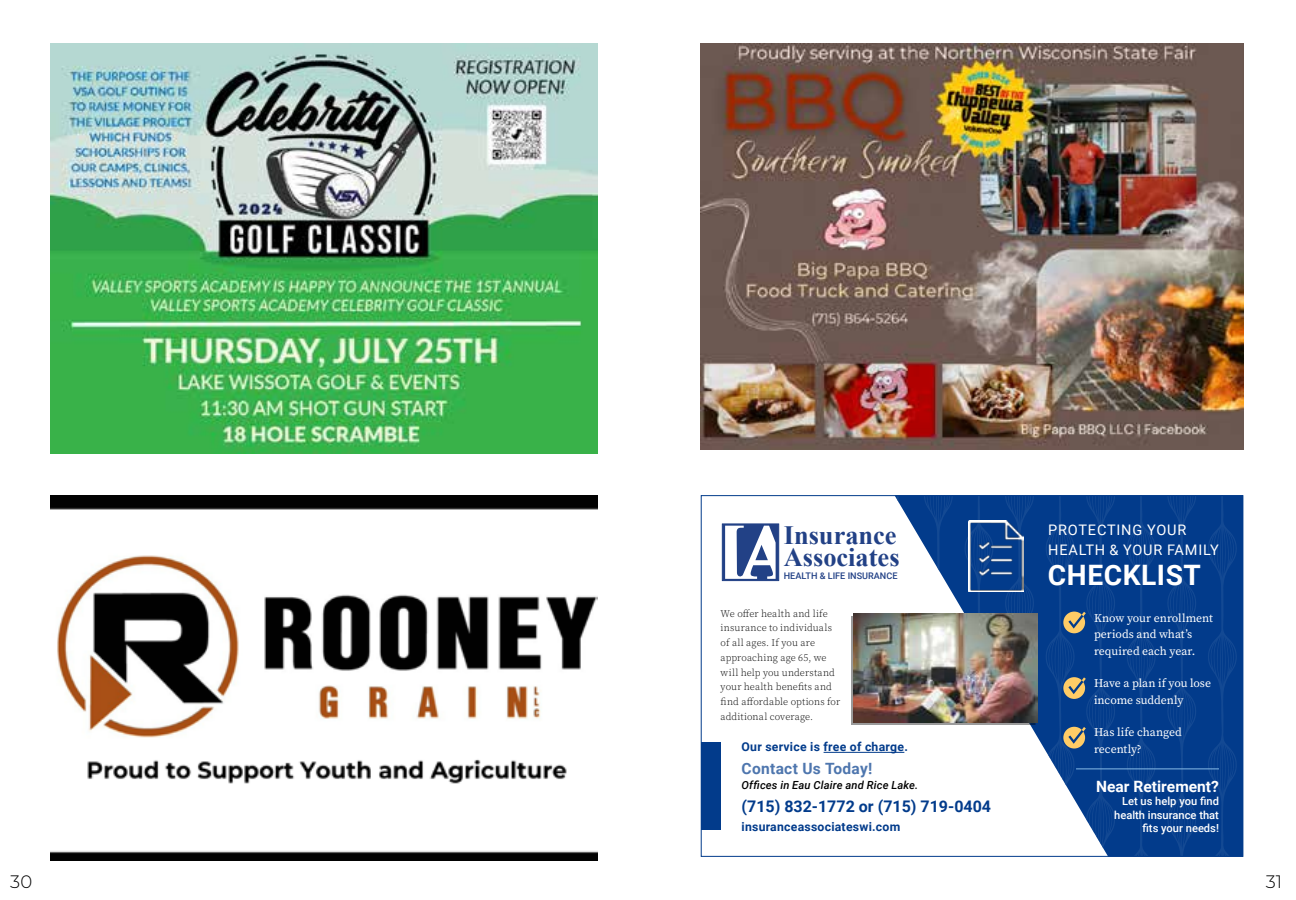
<style>
.page{position:relative;width:1296px;height:900px;background:#fff}
.page>*{position:absolute;margin:0;border:0;box-sizing:border-box;transform-origin:0 0}
.t1{font:700 28.2px "Roboto";letter-spacing:.02em;color:#fff}
.t2{font:700 26.4px/22.6px "Times New Roman";color:#224186}
.t3{font:300 18px "Montserrat";color:#000}
.t4{font:700 16px "Roboto";color:#023b8b}
.t5{font:700 15.6px "Roboto";color:#fff}
.t6{font:700 15.6px "Roboto";letter-spacing:.02em;color:#4e76ae}
.t7{font:14.6px/20px "Roboto";letter-spacing:.055em;color:#fff}
.t8{font:700 12.2px "Roboto";letter-spacing:.02em;color:#023b8b}
.t9{font:11.8px/16.6px "Source Serif Pro";letter-spacing:-.005em;color:#fff}
.t10{font:500 11.2px/13.4px "Roboto";color:#fff;text-align:right}
.t11{font:italic 500 11.2px "Roboto";letter-spacing:.015em;color:#000}
.t12{font:300 10px/14.6px "Source Serif Pro";letter-spacing:.01em;color:#000}
.t13{font:500 9.2px "Roboto";color:#224186}
</style>
<div class="page">
<img style="left:701px;top:43px;width:542px;height:407px">
<svg style="left:913px;top:497px;width:328px;height:358px;fill:#023b8b"></svg>
<svg style="left:894px;top:497px;width:19px;height:256px"></svg>
<svg style="left:924px;top:497px;width:29px;height:358px"></svg>
<svg style="left:964px;top:497px;width:30px;height:358px"></svg>
<svg style="left:1005px;top:497px;width:29px;height:358px"></svg>
<svg style="left:1126px;top:497px;width:30px;height:358px;background:#043d8c"></svg>
<svg style="left:1167px;top:497px;width:30px;height:358px;background:#053d8c"></svg>
<svg style="left:1208px;top:497px;width:29px;height:358px;background:#053d8c"></svg>
<svg style="left:722px;top:524px;width:57px;height:57px"></svg>
<hr style="left:824px;top:752px;width:80px;height:1px;background:#023b8b">
<div style="left:701px;top:742px;width:20px;height:88px;background:#023b8b"></div>
<div style="left:851px;top:616px;width:184px;height:109px;background:#000;opacity:.4"></div>
<img style="left:854px;top:614px;width:184px;height:108px">
<img style="left:968px;top:521px;width:56px;height:70px">
<hr style="left:1076px;top:768px;width:143px;height:1px;background:#86bbe7">
<svg style="left:1045px;top:495px;width:70px;height:362px;background:#2f5c9a"></svg>
<img style="left:50px;top:43px;width:548px;height:411px">
<img style="left:50px;top:495px;width:548px;height:365px">
<h2 class="t2" style="left:784px;top:523px;width:117px">Insurance<br>Associates</h2>
<p class="t13" style="left:784px;top:569px;width:115px">HEALTH &amp; LIFE INSURANCE</p>
<p class="t12" style="left:721px;top:606px;width:121px">We offer health and life insurance to individuals of all ages. If you are approaching age 65, we will help you understand your health benefits and find affordable options for additional coverage.</p>
<p class="t8" style="left:742px;top:739px;width:168px">Our service is free of charge.</p>
<h3 class="t6" style="left:742px;top:758px;width:132px">Contact Us Today!</h3>
<p class="t11" style="left:742px;top:777px;width:178px">Offices in Eau Claire and Rice Lake.</p>
<h3 class="t4" style="left:742px;top:795px;width:251px">(715) 832-1772 or (715) 719-0404</h3>
<p class="t8" style="left:742px;top:818px;width:160px">insuranceassociateswi.com</p>
<h3 class="t7" style="left:1048px;top:519px;width:172px">PROTECTING YOUR<br>HEALTH &amp; YOUR FAMILY</h3>
<h1 class="t1" style="left:1048px;top:555px;width:155px">CHECKLIST</h1>
<p class="t9" style="left:1094px;top:610px;width:120px">Know your enrollment periods and what’s required each year.</p>
<p class="t9" style="left:1094px;top:675px;width:119px">Have a plan if you lose income suddenly</p>
<p class="t9" style="left:1094px;top:724px;width:89px">Has life changed recently?</p>
<h3 class="t5" style="left:1096px;top:775px;width:124px">Near Retirement?</h3>
<p class="t10" style="left:1114px;top:794px;width:106px">Let us help you find health insurance that fits your needs!</p>
<h3 class="t3" style="left:10px;top:870px;width:23px">30</h3>
<h3 class="t3" style="left:1266px;top:870px;width:18px">31</h3>
</div>
